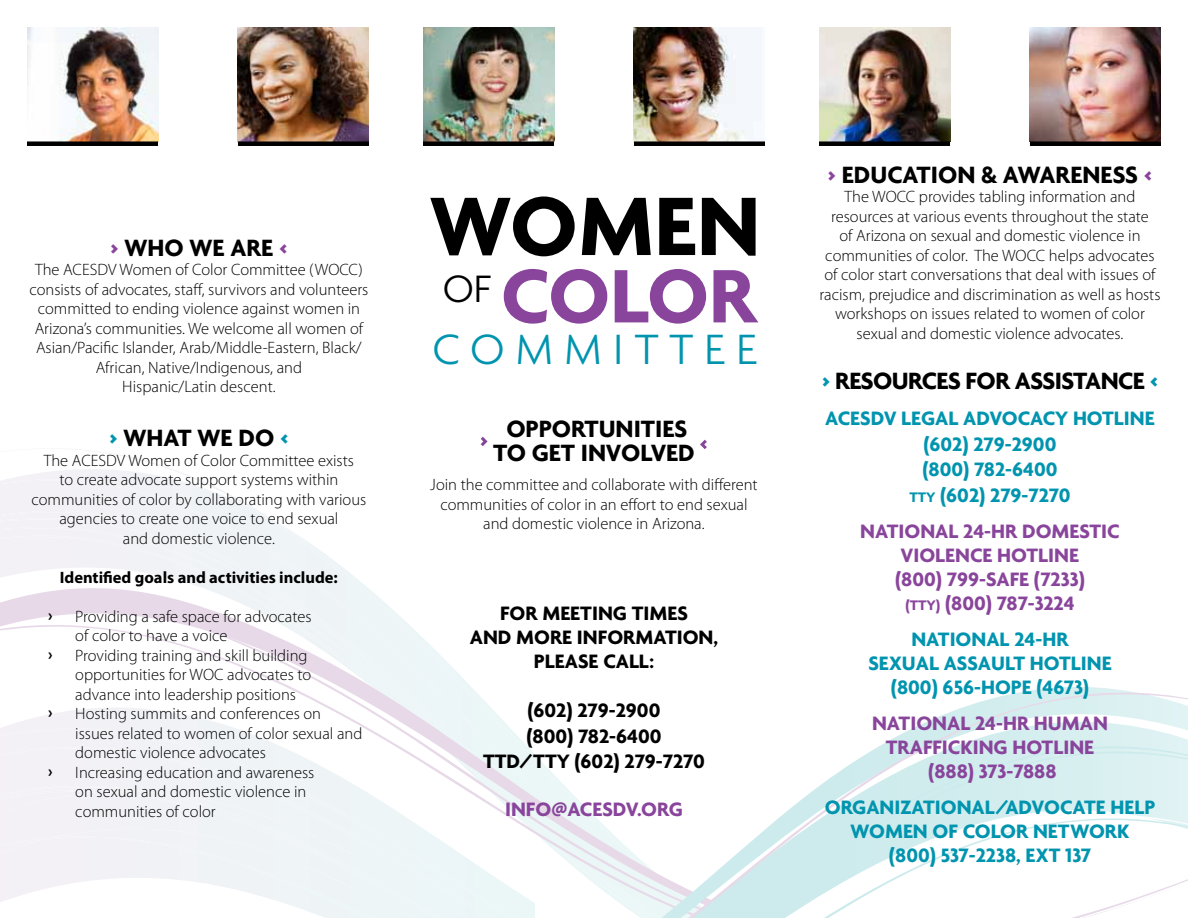
<style>
.page{position:relative;width:1188px;height:918px;background:#fff}
.page>*{position:absolute;margin:0;border:0;box-sizing:border-box;transform-origin:0 0}
.t1{font:700 89.7px "Agenda";color:#000}
.t2{font:700 81.9px "Agenda";color:#89459b}
.t3{font:300 45.9px "Agenda";letter-spacing:.24em;color:#0094af}
.t4{font:700 25.5px/24px "Agenda";color:#000;text-align:right}
.t5{font:700 21px/25.5px "Agenda";color:#0094af;text-align:center}
.t6{font:700 21px/24px "Agenda";color:#89459b;text-align:center}
.t7{font:700 21px/24px "Agenda";color:#000;text-align:center}
.t8{font:300 16.5px/19.5px "Myriad Pro";color:#000;text-align:center}
.t9{font:700 16.5px "Myriad Pro";color:#000}
.s1{color:#89459b}
.s2{color:#0094af}
.s3{font-size:15px}
</style>
<div class="page">
<svg style="left:0;top:479px;width:258px;height:32px"></svg>
<div style="left:0;top:511px;width:298px;height:25px;background:#f2f3f6"></div>
<svg style="left:0;top:536px;width:363px;height:48px"></svg>
<svg style="left:41px;top:584px;width:333px;height:9px;fill:#f0f4f6"></svg>
<svg style="left:0;top:593px;width:405px;height:28px"></svg>
<svg style="left:0;top:621px;width:471px;height:66px"></svg>
<svg style="left:0;top:690px;width:1188px;height:228px"></svg>
<svg style="left:481px;top:437px;width:7px;height:9px"></svg>
<svg style="left:700px;top:440px;width:7px;height:9px"></svg>
<img style="left:27px;top:27px;width:131px;height:114px">
<div style="left:27px;top:141px;width:131px;height:5px;background:#000"></div>
<img style="left:238px;top:27px;width:131px;height:114px">
<div style="left:238px;top:141px;width:131px;height:5px;background:#000"></div>
<img style="left:423px;top:27px;width:131px;height:114px">
<div style="left:423px;top:141px;width:131px;height:5px;background:#000"></div>
<img style="left:634px;top:27px;width:131px;height:114px">
<div style="left:634px;top:141px;width:131px;height:5px;background:#000"></div>
<img style="left:819px;top:27px;width:131px;height:114px">
<div style="left:819px;top:141px;width:131px;height:5px;background:#000"></div>
<img style="left:1030px;top:27px;width:131px;height:114px">
<div style="left:1030px;top:141px;width:131px;height:5px;background:#000"></div>
<h3 class="t4" style="left:110px;top:235px;width:180px"><span class="s1">&gt;</span> WHO WE ARE <span class="s1">&lt;</span></h3>
<p class="t8" style="left:29px;top:260px;width:341px">The ACESDV Women of Color Committee (WOCC) consists of advocates, staff, survivors and volunteers committed to ending violence against women in Arizona’s communities. We welcome all women of Asian/Pacific Islander, Arab/Middle-Eastern, Black/ African, Native/Indigenous, and<br>Hispanic/Latin descent.</p>
<h3 class="t4" style="left:109px;top:426px;width:182px"><span class="s2">&gt;</span> WHAT WE DO <span class="s2">&lt;</span></h3>
<p class="t8" style="left:31px;top:451px;width:336px">The ACESDV Women of Color Committee exists<br>to create advocate support systems within communities of color by collaborating with various agencies to create one voice to end sexual<br>and domestic violence.</p>
<p class="t9" style="left:60px;top:567px;width:280px">Identified goals and activities include:</p>
<p class="t9" style="left:48px;top:606px;width:6px">Ű</p>
<p class="t8" style="left:75px;top:607px;width:238px;text-align:left">Providing a safe space for advocates of color to have a voice</p>
<p class="t9" style="left:48px;top:645px;width:6px">Ű</p>
<p class="t8" style="left:75px;top:646px;width:237px;text-align:left">Providing training and skill building opportunities for WOC advocates to advance into leadership positions</p>
<p class="t9" style="left:48px;top:703px;width:6px">Ű</p>
<p class="t8" style="left:75px;top:704px;width:289px;text-align:left">Hosting summits and conferences on issues related to women of color sexual and domestic violence advocates</p>
<p class="t9" style="left:48px;top:762px;width:6px">Ű</p>
<p class="t8" style="left:75px;top:763px;width:241px;text-align:left">Increasing education and awareness on sexual and domestic violence in communities of color</p>
<h1 class="t1" style="left:430px;top:171px;width:75px">WOM</h1>
<h1 class="t1" style="left:654px;top:171px;width:98px">EN</h1>
<h2 class="t2" style="left:443px;top:246px;width:110px"><sup>OF</sup>COLO</h2>
<h2 class="t2" style="left:709px;top:246px;width:49px">R</h2>
<h3 class="t3" style="left:432px;top:322px;width:327px">COMMITTEE</h3>
<h3 class="t4" style="left:493px;top:417px;width:201px">ITIES<br>TO GET INVOLVED</h3>
<p class="t8" style="left:430px;top:475px;width:329px">Join the committee and collaborate with different communities of color in an effort to end sexual and domestic violence in Arizona.</p>
<h3 class="t4" style="left:506px;top:417px;width:95px">OPPORTUN</h3>
<p class="t7" style="left:470px;top:600px;width:250px">FOR MEETING TIMES<br>AND MORE INFORMATION,<br>PLEASE CALL:</p>
<p class="t7" style="left:528px;top:698px;width:134px">(602) 279-2900</p>
<p class="t7" style="left:526px;top:723px;width:137px">(800) 782-6400</p>
<p class="t7" style="left:483px;top:749px;width:64px">TTD/TTY</p>
<p class="t7" style="left:575px;top:749px;width:132px">(602) 279-7270</p>
<p class="t6" style="left:505px;top:797px;width:179px">INFO@ACESDV.ORG</p>
<h3 class="t4" style="left:827px;top:162px;width:327px"><span class="s1">&gt;</span> EDUCATION &amp; AWARENESS <span class="s1">&lt;</span></h3>
<p class="t8" style="left:819px;top:187px;width:343px">The WOCC provides tabling information and resources at various events throughout the state<br>of Arizona on sexual and domestic violence in communities of color. The WOCC helps advocates of color start conversations that deal with issues of racism, prejudice and discrimination as well as hosts workshops on issues related to women of color sexual and domestic violence advocates.</p>
<h3 class="t4" style="left:821px;top:368px;width:221px"><span class="s2">&gt;</span> RESOURCES FOR ASSIS</h3>
<h3 class="t4" style="left:1073px;top:368px;width:87px">TANCE <span class="s2">&lt;</span></h3>
<p class="t5" style="left:825px;top:405px;width:329px">ACESDV LEGAL ADVOCACY HOTLINE (602) 279-2900<br>(800) 782-6400<br><span class="s3">TTY</span> (602) 279-7270</p>
<p class="t6" style="left:860px;top:518px;width:261px">NATIONAL 24-HR DOMESTIC<br>VIOLENCE HOTLINE<br>(800) 799-SAFE (7233)<br><span class="s3">(TTY)</span> (800) 787-3224</p>
<p class="t5" style="left:911px;top:626px;width:59px">NATIONAL</p>
<p class="t5" style="left:1014px;top:626px;width:56px">24-HR</p>
<p class="t5" style="left:868px;top:650px;width:243px">SEXUAL ASSAULT HOTLINE</p>
<p class="t5" style="left:891px;top:674px;width:200px">(800) 656-HOPE (4673)</p>
<p class="t6" style="left:872px;top:710px;width:237px">NATIONAL 24-HR HUMAN<br>TRAFFICKING HOTLINE (888) 373-7888</p>
<p class="t5" style="left:825px;top:794px;width:330px;line-height:24px">ORGANIZATIONAL/ADVOCATE HELP<br>WOMEN OF COLOR NETWORK (800) 537-2238, EXT 137</p>
</div>
